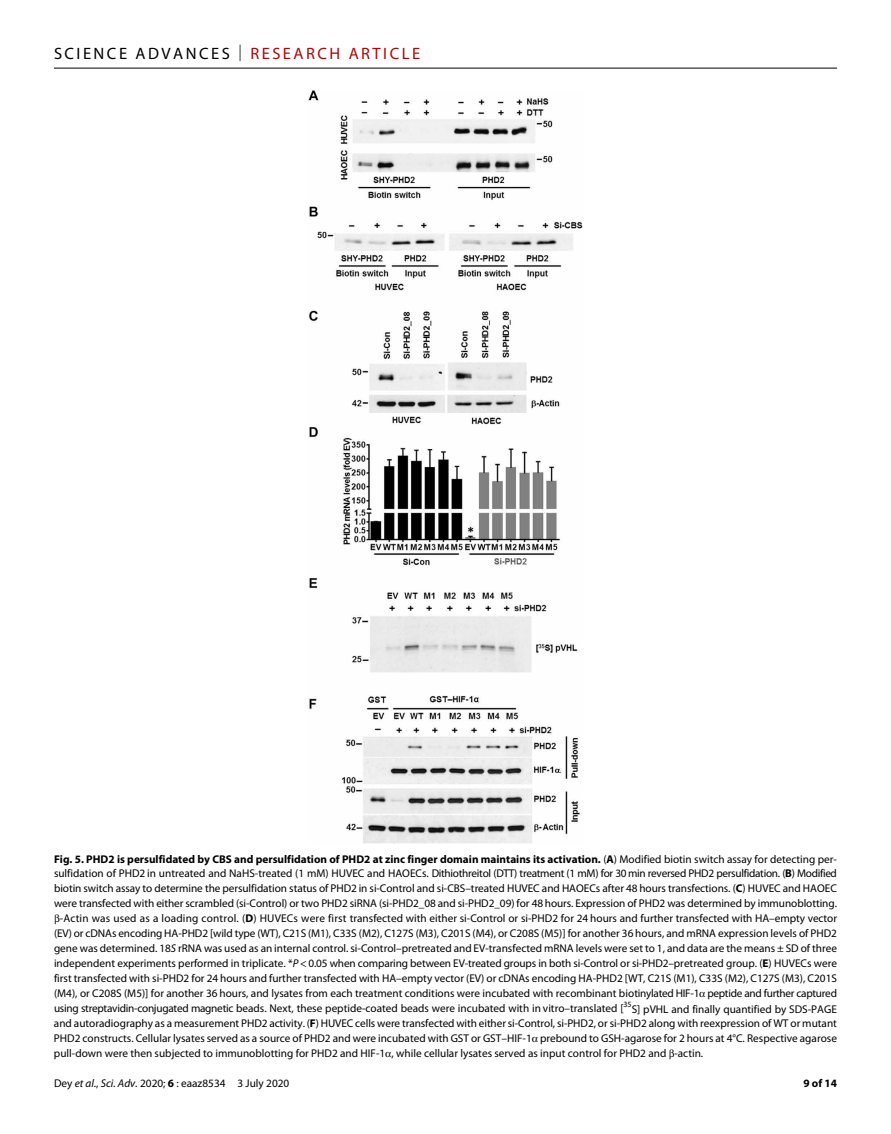
<style>
.page{position:relative;width:891px;height:1134px;background:#fff}
.page>*{position:absolute;margin:0;border:0;box-sizing:border-box;transform-origin:0 0}
.t1{font:16.5px "Myriad Pro";letter-spacing:.15em;color:#000}
.t2{font:11.25px "Myriad Pro";color:#000}
.t3{font:700 11.25px "Myriad Pro";color:#000}
.t4{font:11.25px "Myriad Pro";letter-spacing:-.025em;color:#000}
.s1{font-weight:300}
.s2{color:#b10508}
.s3{font-weight:400}
.s4{font-weight:700}
.s5{font-style:italic}
</style>
<div class="page">
<hr style="left:54px;top:68px;width:783px;height:1px;background:#000">
<img style="left:308px;top:90px;width:275px;height:753px">
<h1 class="t1" style="left:54px;top:40px;width:368px">SCIENCE ADVANCES <span class="s1">|</span> <span class="s2">RESEARCH ARTICLE</span></h1>
<p class="t3" style="left:54px;top:850px;width:785px">Fig. 5. PHD2 is persulfidated by CBS and persulfidation of PHD2 at zinc finger domain maintains its activation. <span class="s3">(</span>A<span class="s3">) Modified biotin switch assay for detecting per-</span></p>
<p class="t4" style="left:54px;top:865px;width:785px">sulfidation of PHD2 in untreated and NaHS-treated (1 mM) HUVEC and HAOECs. Dithiothreitol (DTT) treatment (1 mM) for 30min reversed PHD2 persulfidation. (<span class="s4">B</span>) Modified</p>
<p class="t2" style="left:54px;top:880px;width:784px">biotin switch assay to determine the persulfidation status of PHD2 in si-Control and si-CBS–treated HUVEC and HAOECs after 48 hours transfections. (<span class="s4">C</span>) HUVEC and HAOEC</p>
<p class="t2" style="left:54px;top:895px;width:785px">were transfected with either scrambled (si-Control) or two PHD2 siRNA (si-PHD2_08 and si-PHD2_09) for 48 hours. Expression of PHD2 was determined by immunoblotting.</p>
<p class="t2" style="left:60px;top:910px;width:779px">-Actin was used as a loading control. (<span class="s4">D</span>) HUVECs were first transfected with either si-Control or si-PHD2 for 24 hours and further transfected with HA–empty vector</p>
<p class="t2" style="left:54px;top:925px;width:785px">(EV) or cDNAs encoding HA-PHD2 [wild type (WT), C21S (M1), C33S (M2), C127S (M3), C201S (M4), or C208S (M5)] for another 36 hours, and mRNA expression levels of PHD2</p>
<p class="t2" style="left:54px;top:940px;width:785px">gene was determined. 18<span class="s5">S</span> rRNA was used as an internal control. si-Control–pretreated and EV-transfected mRNA levels were set to 1, and data are the means ± SD of three</p>
<p class="t2" style="left:54px;top:955px;width:785px">independent experiments performed in triplicate. *<span class="s5">P</span>&lt;0.05 when comparing between EV-treated groups in both si-Control or si-PHD2–pretreated group. (<span class="s4">E</span>) HUVECs were</p>
<p class="t2" style="left:54px;top:970px;width:784px">first transfected with si-PHD2 for 24 hours and further transfected with HA–empty vector (EV) or cDNAs encoding HA-PHD2 [WT, C21S (M1), C33S (M2), C127S (M3), C201S</p>
<p class="t2" style="left:54px;top:985px;width:784px">(M4), or C208S (M5)] for another 36 hours, and lysates from each treatment conditions were incubated with recombinant biotinylated HIF-1 peptide and further captured</p>
<p class="t2" style="left:54px;top:1000px;width:784px">using streptavidin-conjugated magnetic beads. Next, these peptide-coated beads were incubated with in vitro–translated [<sup>35</sup>S] pVHL and finally quantified by SDS-PAGE</p>
<p class="t2" style="left:54px;top:1015px;width:784px">and autoradiography as a measurement PHD2 activity. (<span class="s4">F</span>) HUVEC cells were transfected with either si-Control, si-PHD2, or si-PHD2 along with reexpression of WT or mutant</p>
<p class="t2" style="left:54px;top:1030px;width:784px">PHD2 constructs. Cellular lysates served as a source of PHD2 and were incubated with GST or GST–HIF-1 prebound to GSH-agarose for 2 hours at 4°C. Respective agarose</p>
<p class="t2" style="left:54px;top:1045px;width:651px">pull-down were then subjected to immunoblotting for PHD2 and HIF-1 , while cellular lysates served as input control for PHD2 and -actin.</p>
<p class="t2" style="left:54px;top:1074px;width:237px">Dey <span class="s5">et al</span>., <span class="s5">Sci. Adv.</span> 2020; <span class="s4">6</span> : eaaz8534 3 July 2020</p>
<p class="t3" style="left:803px;top:1074px;width:35px">9 of 14</p>
</div>
